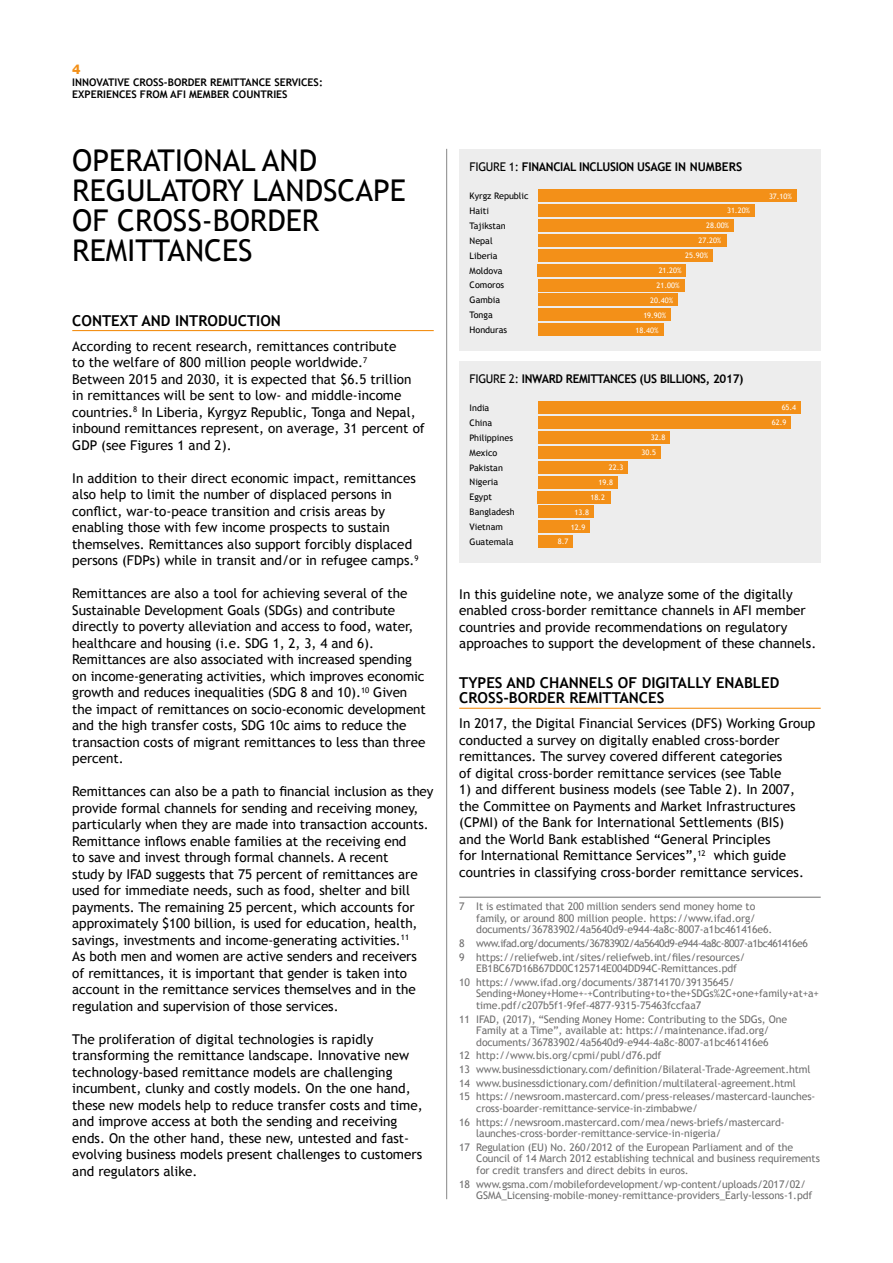
<style>
.page{position:relative;width:893px;height:1263px;background:#fff}
.page>*{position:absolute;margin:0;border:0;box-sizing:border-box;transform-origin:0 0}
.t1{font:30px/30px "Trebuchet MS";color:#000}
.t2{font:700 15px/15px "Trebuchet MS";color:#000}
.t3{font:13.5px/16.5px "Trebuchet MS";color:#000}
.t4{font:800 13.5px "Helvetica Neue";color:#f39018}
.t5{font:700 12px "Trebuchet MS";letter-spacing:-.025em;color:#000}
.t6{font:10.5px/11.6px "Trebuchet MS";letter-spacing:-.01em;color:#706f6f}
.t7{font:10.5px/13.6px "Trebuchet MS";letter-spacing:-.05em;color:#706f6f}
.t8{font:700 10.5px/12px "Trebuchet MS";color:#000}
.t9{font:9px/14.9px "Trebuchet MS";color:#000}
.t10{font:7.5px/14.9px "Trebuchet MS";color:#fff}
.s1{font-weight:400}
</style>
<div class="page">
<hr style="left:446px;top:149px;width:1px;height:1050px;background:#878787">
<hr style="left:459px;top:708px;width:362px;height:1px;background:#f39018">
<hr style="left:72px;top:330px;width:362px;height:1px;background:#f39018">
<hr style="left:459px;top:897px;width:362px;height:1px;background:#706f6f">
<div style="left:459px;top:149px;width:362px;height:202px;background:#ededed"></div>
<div style="left:538px;top:189px;width:258px;height:13px;background:#f39018"></div>
<div style="left:538px;top:204px;width:216px;height:13px;background:#f39018"></div>
<div style="left:538px;top:219px;width:195px;height:13px;background:#f39018"></div>
<div style="left:538px;top:234px;width:188px;height:13px;background:#f39018"></div>
<div style="left:538px;top:249px;width:174px;height:13px;background:#f39018"></div>
<div style="left:538px;top:264px;width:148px;height:13px;background:#f39018"></div>
<div style="left:538px;top:279px;width:146px;height:12px;background:#f39018"></div>
<div style="left:538px;top:294px;width:139px;height:12px;background:#f39018"></div>
<div style="left:538px;top:308px;width:133px;height:13px;background:#f39018"></div>
<div style="left:538px;top:323px;width:126px;height:13px;background:#f39018"></div>
<div style="left:459px;top:361px;width:362px;height:202px;background:#ededed"></div>
<div style="left:538px;top:401px;width:262px;height:13px;background:#f39018"></div>
<div style="left:538px;top:416px;width:252px;height:13px;background:#f39018"></div>
<div style="left:538px;top:431px;width:132px;height:13px;background:#f39018"></div>
<div style="left:538px;top:446px;width:122px;height:13px;background:#f39018"></div>
<div style="left:538px;top:461px;width:89px;height:13px;background:#f39018"></div>
<div style="left:538px;top:476px;width:79px;height:12px;background:#f39018"></div>
<div style="left:538px;top:491px;width:73px;height:12px;background:#f39018"></div>
<div style="left:538px;top:505px;width:55px;height:13px;background:#f39018"></div>
<div style="left:538px;top:520px;width:52px;height:13px;background:#f39018"></div>
<div style="left:538px;top:535px;width:35px;height:13px;background:#f39018"></div>
<p class="t4" style="left:72px;top:61px;width:10px">4</p>
<p class="t8" style="left:72px;top:76px;width:252px">INNOVATIVE CROSS-BORDER REMITTANCE SERVICES:<br>EXPERIENCES FROM AFI MEMBER COUNTRIES</p>
<h1 class="t1" style="left:72px;top:146px;width:335px">OPERATIONAL AND<br>REGULATORY LANDSCAPE<br>OF CROSS-BORDER<br>REMITTANCES</h1>
<p class="t2" style="left:72px;top:313px;width:210px">CONTEXT AND INTRODUCTION</p>
<p class="t3" style="left:72px;top:338px;width:354px">According to recent research, remittances contribute<br>to the welfare of 800 million people worldwide.<sup>7<br></sup>Between 2015 and 2030, it is expected that $6.5 trillion in remittances will be sent to low- and middle-income countries.<sup>8</sup> In Liberia, Kyrgyz Republic, Tonga and Nepal, inbound remittances represent, on average, 31 percent of GDP (see Figures 1 and 2).</p>
<p class="t3" style="left:72px;top:470px;width:348px">In addition to their direct economic impact, remittances also help to limit the number of displaced persons in conflict, war-to-peace transition and crisis areas by enabling those with few income prospects to sustain themselves. Remittances also support forcibly displaced persons (FDPs) while in transit and/or in refugee camps.<sup>9</sup></p>
<p class="t3" style="left:72px;top:585px;width:355px">Remittances are also a tool for achieving several of the Sustainable Development Goals (SDGs) and contribute directly to poverty alleviation and access to food, water, healthcare and housing (i.e. SDG 1, 2, 3, 4 and 6).<br>Remittances are also associated with increased spending on income-generating activities, which improves economic growth and reduces inequalities (SDG 8 and 10).<sup>10</sup> Given the impact of remittances on socio-economic development and the high transfer costs, SDG 10c aims to reduce the transaction costs of migrant remittances to less than three percent.</p>
<p class="t3" style="left:72px;top:783px;width:363px">Remittances can also be a path to financial inclusion as they provide formal channels for sending and receiving money, particularly when they are made into transaction accounts.<br>Remittance inflows enable families at the receiving end<br>to save and invest through formal channels. A recent<br>study by IFAD suggests that 75 percent of remittances are used for immediate needs, such as food, shelter and bill payments. The remaining 25 percent, which accounts for approximately $100 billion, is used for education, health, savings, investments and income-generating activities.<sup>11<br></sup>As both men and women are active senders and receivers<br>of remittances, it is important that gender is taken into account in the remittance services themselves and in the regulation and supervision of those services.</p>
<p class="t3" style="left:72px;top:1031px;width:352px">The proliferation of digital technologies is rapidly transforming the remittance landscape. Innovative new technology-based remittance models are challenging incumbent, clunky and costly models. On the one hand, these new models help to reduce transfer costs and time, and improve access at both the sending and receiving ends. On the other hand, these new, untested and fast&shy;evolving business models present challenges to customers and regulators alike.</p>
<p class="t5" style="left:470px;top:159px;width:274px"><span class="s1">FIGURE 1:</span> FINANCIAL INCLUSION USAGE IN NUMBERS</p>
<p class="t9" style="left:470px;top:189px;width:61px">Kyrgz Republic<br>Haiti<br>Tajikstan<br>Nepal<br>Liberia<br>Moldova<br>Comoros<br>Gambia<br>Tonga<br>Honduras</p>
<p class="t10" style="left:769px;top:189px;width:24px">37.10%</p>
<p class="t10" style="left:727px;top:203px;width:24px">31.20%</p>
<p class="t10" style="left:706px;top:218px;width:24px">28.00%</p>
<p class="t10" style="left:698px;top:233px;width:24px">27.20%</p>
<p class="t10" style="left:685px;top:248px;width:24px">25.90%</p>
<p class="t10" style="left:659px;top:263px;width:24px">21.20%</p>
<p class="t10" style="left:657px;top:278px;width:24px">21.00%</p>
<p class="t10" style="left:650px;top:293px;width:24px">20.40%</p>
<p class="t10" style="left:643px;top:308px;width:24px">19.90%</p>
<p class="t10" style="left:636px;top:322px;width:24px">18.40%</p>
<p class="t5" style="left:470px;top:371px;width:275px"><span class="s1">FIGURE 2:</span> INWARD REMITTANCES (US BILLIONS, 2017)</p>
<p class="t9" style="left:470px;top:400px;width:47px">India<br>China<br>Philippines<br>Mexico<br>Pakistan<br>Nigeria<br>Egypt<br>Bangladesh<br>Vietnam<br>Guatemala</p>
<p class="t10" style="left:772px;top:400px;width:26px;text-indent:10px">65.4<br>62.9</p>
<p class="t10" style="left:642px;top:430px;width:25px;text-indent:9px">32.8<br>30.5</p>
<p class="t10" style="left:609px;top:460px;width:16px">22.3</p>
<p class="t10" style="left:599px;top:475px;width:16px">19.8</p>
<p class="t10" style="left:590px;top:490px;width:16px">18.2</p>
<p class="t10" style="left:571px;top:505px;width:20px;text-align:center">13.8<br>12.9</p>
<p class="t10" style="left:558px;top:534px;width:12px">8.7</p>
<p class="t3" style="left:459px;top:586px;width:359px">In this guideline note, we analyze some of the digitally enabled cross-border remittance channels in AFI member countries and provide recommendations on regulatory approaches to support the development of these channels.</p>
<p class="t2" style="left:459px;top:676px;width:322px">TYPES AND CHANNELS OF DIGITALLY ENABLED<br>CROSS-BORDER REMITTANCES</p>
<p class="t3" style="left:459px;top:716px;width:358px">In 2017, the Digital Financial Services (DFS) Working Group conducted a survey on digitally enabled cross-border remittances. The survey covered different categories<br>of digital cross-border remittance services (see Table</p>
<p class="t3" style="left:459px;top:782px;width:346px">1) and different business models (see Table 2). In 2007, the Committee on Payments and Market Infrastructures (CPMI) of the Bank for International Settlements (BIS) and the World Bank established “General Principles<br>for International Remittance Services”,<sup>12</sup> which guide countries in classifying cross-border remittance services.</p>
<p class="t6" style="left:476px;top:901px;width:298px;text-indent:-17px">7 It is estimated that 200 million senders send money home to family, or around 800 million people. https://www.ifad.org/ documents/36783902/4a5640d9-e944-4a8c-8007-a1bc461416e6.</p>
<p class="t7" style="left:459px;top:936px;width:350px">8 www.ifad.org/documents/36783902/4a5640d9-e944-4a8c-8007-a1bc461416e6<br>9 https://reliefweb.int/sites/reliefweb.int/files/resources/</p>
<p class="t6" style="left:459px;top:962px;width:279px;line-height:13.6px;text-align:right">EB1BC67D16B67DD0C125714E004DD94C-Remittances.pdf<br>10 https://www.ifad.org/documents/38714170/39135645/</p>
<p class="t6" style="left:476px;top:988px;width:344px">Sending+Money+Home+-+Contributing+to+the+SDGs%2C+one+family+at+a+ time.pdf/c207b5f1-9fef-4877-9315-75463fccfaa7</p>
<p class="t6" style="left:459px;top:1013px;width:329px;text-align:center">11 IFAD, (2017), “Sending Money Home: Contributing to the SDGs, One<br>Family at a Time”, available at: https://maintenance.ifad.org/ documents/36783902/4a5640d9-e944-4a8c-8007-a1bc461416e6</p>
<p class="t6" style="left:459px;top:1049px;width:358px;line-height:13.6px">12 http://www.bis.org/cpmi/publ/d76.pdf<br>13 www.businessdictionary.com/definition/Bilateral-Trade-Agreement.html 14 www.businessdictionary.com/definition/multilateral-agreement.html<br>15 https://newsroom.mastercard.com/press-releases/mastercard-launches-</p>
<p class="t6" style="left:459px;top:1101px;width:327px;line-height:13.6px;text-indent:17px">cross-boarder-remittance-service-in-zimbabwe/<br>16 https://newsroom.mastercard.com/mea/news-briefs/mastercard-</p>
<p class="t6" style="left:459px;top:1127px;width:335px;line-height:13.6px;text-indent:17px">launches-cross-border-remittance-service-in-nigeria/<br>17 Regulation (EU) No. 260/2012 of the European Parliament and of the</p>
<p class="t6" style="left:476px;top:1153px;width:345px">Council of 14 March 2012 establishing technical and business requirements for credit transfers and direct debits in euros.</p>
<p class="t6" style="left:476px;top:1178px;width:338px;text-indent:-17px">18 www.gsma.com/mobilefordevelopment/wp-content/uploads/2017/02/<br>GSMA_Licensing-mobile-money-remittance-providers_Early-lessons-1.pdf</p>
</div>
